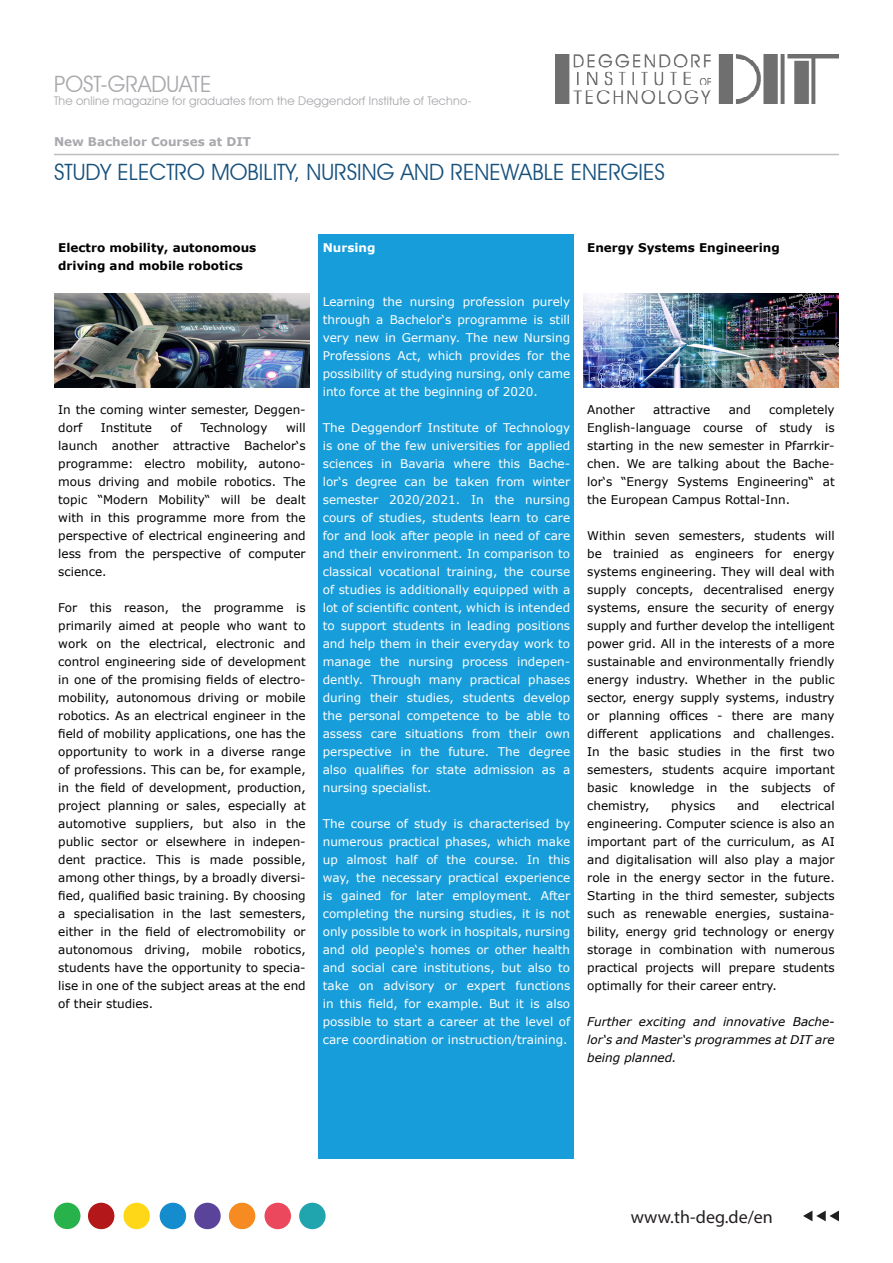
<style>
.page{position:relative;width:893px;height:1263px;background:#fff}
.page>*{position:absolute;margin:0;border:0;box-sizing:border-box;transform-origin:0 0}
.t1{font:22.5px "Avant Garde IT Cby BT";color:#16507c}
.t2{font:22.5px "Avant Garde IT Cby BT";color:#a8a9ad}
.t3{font:18px "Myriad Pro";color:#231f20}
.t4{font:12px/18px "Verdana";color:#000001;text-align:justify}
.t5{font:12px/18px "Verdana";color:#fff;text-align:justify}
.t6{font:italic 12px/18px "Verdana";color:#000001;text-align:justify}
.t7{font:700 12px/18px "Verdana";color:#000001}
.t8{font:12px "Avant Garde IT Cby BT";letter-spacing:.015em;color:#a8a9ad}
.t9{font:700 12px "Verdana";color:#a8a9ad}
.t10{font:700 12px "Verdana";color:#fff}
</style>
<div class="page">
<div style="left:318px;top:234px;width:256px;height:925px;background:#179dd9"></div>
<hr style="left:54px;top:154px;width:785px;height:1px;background:#bcbdc0">
<svg style="left:803px;top:1210px;width:36px;height:11px"></svg>
<div style="left:54px;top:1202px;width:26px;height:27px;background:#28b24b;border-radius:50%"></div>
<div style="left:88px;top:1203px;width:26px;height:26px;background:#b31719;border-radius:50%"></div>
<div style="left:123px;top:1203px;width:27px;height:26px;background:#fed718;border-radius:50%"></div>
<div style="left:160px;top:1203px;width:26px;height:26px;background:#158cce;border-radius:50%"></div>
<div style="left:194px;top:1203px;width:27px;height:26px;background:#5a449b;border-radius:50%"></div>
<div style="left:299px;top:1203px;width:27px;height:26px;background:#20a5af;border-radius:50%"></div>
<div style="left:229px;top:1203px;width:26px;height:26px;background:#f68b21;border-radius:50%"></div>
<div style="left:265px;top:1203px;width:26px;height:26px;background:#ec485d;border-radius:50%"></div>
<img style="left:555px;top:54px;width:283px;height:49px">
<img style="left:54px;top:294px;width:256px;height:93px">
<img style="left:583px;top:293px;width:256px;height:94px">
<h1 class="t2" style="left:54px;top:70px;width:159px">POST-GRADUATE</h1>
<p class="t8" style="left:54px;top:94px;width:419px">The online magazine for graduates from the Deggendorf Institute of Techno-</p>
<p class="t9" style="left:54px;top:134px;width:199px">New Bachelor Courses at DIT</p>
<h1 class="t1" style="left:54px;top:158px;width:612px">STUDY ELECTRO MOBILITY, NURSING AND RENEWABLE ENERGIES</h1>
<p class="t7" style="left:58px;top:239px;width:200px">Electro mobility, autonomous driving and mobile robotics</p>
<p class="t4" style="left:58px;top:401px;width:249px">In the coming winter semester, Deggen&shy;dorf</p>
<p class="t4" style="left:101px;top:419px;width:53px">Institute</p>
<p class="t4" style="left:170px;top:419px;width:13px">of</p>
<p class="t4" style="left:200px;top:419px;width:69px">Technology</p>
<p class="t4" style="left:58px;top:419px;width:249px;text-indent:228px">will launch another attractive Bachelor‘s programme: electro mobility, autono&shy;mous driving and mobile robotics. The topic “Modern Mobility“ will be dealt with in this programme more from the perspective of electrical engineering and less from the perspective of computer science.</p>
<p class="t4" style="left:58px;top:599px;width:249px">For this reason, the programme is primarily aimed at people who want to work on the electrical, electronic and control engineering side of development in one of the promising fields of electro&shy;mobility, autonomous driving or mobile robotics. As an electrical engineer in the field of mobility applications, one has the opportunity to work in a diverse range of professions. This can be, for example, in the field of development, production, project planning or sales, especially at automotive suppliers, but also in the public sector or elsewhere in indepen&shy;dent practice. This is made possible, among other things, by a broadly diversi&shy;fied, qualified basic training. By choosing a specialisation in the last semesters, either in the field of electromobility or autonomous driving, mobile robotics, students have the opportunity to specia&shy;lise in one of the subject areas at the end of their studies.</p>
<p class="t10" style="left:323px;top:240px;width:54px">Nursing</p>
<p class="t7" style="left:587px;top:239px;width:194px">Energy Systems Engineering</p>
<p class="t5" style="left:323px;top:293px;width:249px">Learning the nursing profession purely through a Bachelor‘s programme is still very new in Germany. The new Nursing Professions Act, which provides for the possibility of studying nursing, only came into force at the beginning of 2020.</p>
<p class="t5" style="left:323px;top:419px;width:249px">The Deggendorf Institute of Technology is one of the few universities for applied sciences in Bavaria where this Bache&shy;lor‘s degree can be taken from winter semester 2020/2021. In the nursing cours of studies, students learn to care for and look after people in need of care and their environment. In comparison to classical vocational training, the course of studies is additionally equipped with a lot of scientific content, which is intended to support students in leading positions and help them in their everyday work to manage the nursing process indepen&shy;dently. Through many practical phases during their studies, students develop the personal competence to be able to assess care situations from their own perspective in the future. The degree also qualifies for state admission as a nursing specialist.</p>
<p class="t5" style="left:323px;top:815px;width:249px">The course of study is characterised by numerous practical phases, which make up almost half of the course. In this way, the necessary practical experience is gained for later employment. After completing the nursing studies, it is not only possible to work in hospitals, nursing and old people‘s homes or other health and social care institutions, but also to take on advisory or expert functions in this field, for example. But it is also possible to start a career at the level of care coordination or instruction/training.</p>
<p class="t4" style="left:587px;top:401px;width:49px">Another</p>
<p class="t4" style="left:653px;top:401px;width:59px">attractive</p>
<p class="t4" style="left:729px;top:401px;width:24px">and</p>
<p class="t4" style="left:587px;top:401px;width:249px;text-indent:182px">completely English-language course of study is starting in the new semester in Pfarrkir&shy;chen. We are talking about the Bache&shy;lor‘s “Energy Systems Engineering“ at the European Campus Rottal-Inn.</p>
<p class="t4" style="left:587px;top:527px;width:249px">Within seven semesters, students will be trainied as engineers for energy systems engineering. They will deal with supply concepts, decentralised energy systems, ensure the security of energy supply and further develop the intelligent power grid. All in the interests of a more sustainable and environmentally friendly energy industry. Whether in the public sector, energy supply systems, industry or planning offices - there are many different applications and challenges.<br>In the basic studies in the first two semesters, students acquire important basic knowledge in the subjects of chemistry,</p>
<p class="t4" style="left:587px;top:797px;width:249px;text-indent:194px">electrical engineering. Computer science is also an important part of the curriculum, as AI and digitalisation will also play a major role in the energy sector in the future.<br>Starting in the third semester, subjects such as renewable energies, sustaina&shy;bility, energy grid technology or energy storage in combination with numerous practical projects will prepare students optimally for their career entry.</p>
<p class="t6" style="left:587px;top:1013px;width:249px">Further exciting and innovative Bache&shy;lor‘s and Master‘s programmes at DIT are being planned.</p>
<p class="t4" style="left:671px;top:797px;width:46px">physics</p>
<p class="t4" style="left:737px;top:797px;width:24px">and</p>
<h2 class="t3" style="left:631px;top:1205px;width:144px">www.th-deg.de/en</h2>
</div>
